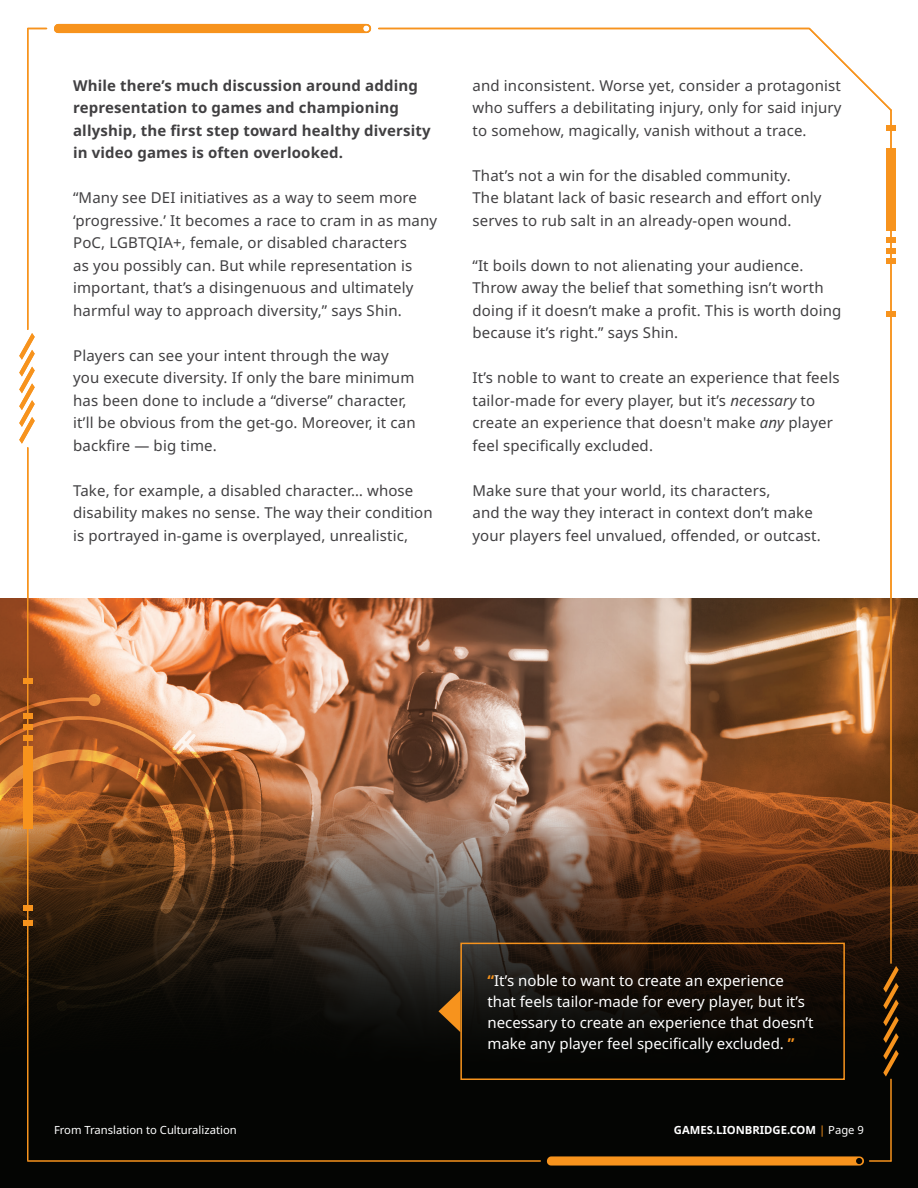
<style>
.page{position:relative;width:918px;height:1188px;background:#fff}
.page>*{position:absolute;margin:0;border:0;box-sizing:border-box;transform-origin:0 0}
.t1{font:15px/22.5px "Noto Sans";letter-spacing:.01em;color:#414042}
.t2{font:15px/21px "Noto Sans";color:#fff}
.t3{font:700 15px/22.5px "Noto Sans";letter-spacing:.01em;color:#414042}
.t4{font:11.25px "Noto Sans";color:#fff}
.t5{font:700 11.25px "Noto Sans";color:#fff}
.s1{font-style:italic}
.s2{font-weight:700;color:#f7931d}
.s3{font-weight:400;color:#f7931d}
.s4{font-weight:400}
</style>
<div class="page">
<div style="left:0;top:598px;width:918px;height:590px;background:#040503"></div>
<img style="left:0;top:598px;width:918px;height:206px">
<svg style="left:28px;top:807px;width:890px;height:277px"></svg>
<svg style="left:56px;top:730px;width:192px;height:283px"></svg>
<svg style="left:0;top:697px;width:235px;height:312px"></svg>
<svg style="left:0;top:693px;width:201px;height:221px;background:#94572a"></svg>
<div style="left:460px;top:943px;width:385px;height:137px;border:2px solid #f7931d"></div>
<svg style="left:438px;top:990px;width:22px;height:42px"></svg>
<hr style="left:890px;top:110px;width:2px;height:853px;background:#f7931d">
<hr style="left:27px;top:29px;width:1px;height:300px;background:#f7931d">
<hr style="left:27px;top:448px;width:1px;height:712px;background:#f7931d">
<svg style="left:883px;top:966px;width:16px;height:111px"></svg>
<svg style="left:19px;top:333px;width:16px;height:111px"></svg>
<div style="left:54px;top:24px;width:317px;height:9px;background:#f7931d"></div>
<svg style="left:547px;top:1156px;width:317px;height:10px;background:#dd841a"></svg>
<div style="left:886px;top:148px;width:9px;height:83px;background:#f7931d"></div>
<div style="left:886px;top:237px;width:9px;height:6px;background:#f7931d"></div>
<div style="left:886px;top:258px;width:9px;height:6px;background:#f7931d"></div>
<div style="left:886px;top:248px;width:9px;height:5px;background:#f7931d"></div>
<div style="left:886px;top:125px;width:9px;height:6px;background:#f7931d"></div>
<div style="left:886px;top:311px;width:9px;height:6px;background:#f7931d"></div>
<hr style="left:379px;top:28px;width:430px;height:1px;background:#f7931d">
<svg style="left:807px;top:27px;width:85px;height:85px"></svg>
<div style="left:23px;top:746px;width:9px;height:83px;background:#f7931d"></div>
<div style="left:23px;top:735px;width:9px;height:5px;background:#f7931d"></div>
<div style="left:23px;top:714px;width:9px;height:5px;background:#f7931d"></div>
<div style="left:23px;top:724px;width:9px;height:6px;background:#f7931d"></div>
<div style="left:23px;top:679px;width:9px;height:5px;background:#f7931d"></div>
<div style="left:23px;top:905px;width:9px;height:6px;background:#f7931d"></div>
<div style="left:23px;top:920px;width:9px;height:5px;background:#f7931d"></div>
<hr style="left:28px;top:1160px;width:512px;height:2px;background:#f7931d">
<hr style="left:870px;top:1160px;width:21px;height:2px;background:#f7931d">
<svg style="left:28px;top:28px;width:18px;height:1px"></svg>
<hr style="left:890px;top:1079px;width:2px;height:82px;background:#f7931d">
<p class="t3" style="left:73px;top:74px;width:359px">While there’s much discussion around adding representation to games and championing allyship, the first step toward healthy diversity in video games is often overlooked.</p>
<p class="t1" style="left:73px;top:187px;width:366px">“Many see DEI initiatives as a way to seem more ‘progressive.’ It becomes a race to cram in as many PoC, LGBTQIA+, female, or disabled characters<br>as you possibly can. But while representation is important, that’s a disingenuous and ultimately harmful way to approach diversity,” says Shin.</p>
<p class="t1" style="left:73px;top:344px;width:344px">Players can see your intent through the way you execute diversity. If only the bare minimum has been done to include a “diverse” character, it’ll be obvious from the get-go. Moreover, it can backfire — big time.</p>
<p class="t1" style="left:73px;top:479px;width:361px">Take, for example, a disabled character… whose disability makes no sense. The way their condition is portrayed in-game is overplayed, unrealistic,</p>
<p class="t1" style="left:472px;top:74px;width:371px;text-align:justify">and inconsistent. Worse yet, consider a protagonist who suffers a debilitating injury, only for said injury to somehow, magically, vanish without a trace.</p>
<p class="t1" style="left:472px;top:164px;width:351px">That’s not a win for the disabled community.<br>The blatant lack of basic research and effort only serves to rub salt in an already-open wound.</p>
<p class="t1" style="left:472px;top:254px;width:371px">“It boils down to not alienating your audience.<br>Throw away the belief that something isn’t worth doing if it doesn’t make a profit. This is worth doing because it’s right.” says Shin.</p>
<p class="t1" style="left:472px;top:367px;width:369px">It’s noble to want to create an experience that feels tailor-made for every player, but it’s <span class="s1">necessary</span> to create an experience that doesn't make <span class="s1">any</span> player feel specifically excluded.</p>
<p class="t1" style="left:472px;top:479px;width:350px">Make sure that your world, its characters,<br>and the way they interact in context don’t make your players feel unvalued, offended, or outcast.</p>
<p class="t2" style="left:487px;top:970px;width:328px"><span class="s2">“</span>It’s noble to want to create an experience that feels tailor-made for every player, but it’s necessary to create an experience that doesn’t make any player feel specifically excluded. <span class="s2">”</span></p>
<p class="t4" style="left:54px;top:1124px;width:184px">From Translation to Culturalization</p>
<p class="t5" style="left:674px;top:1124px;width:192px">GAMES.LIONBRIDGE.COM <span class="s3">|</span> <span class="s4">Page 9</span></p>
</div>
